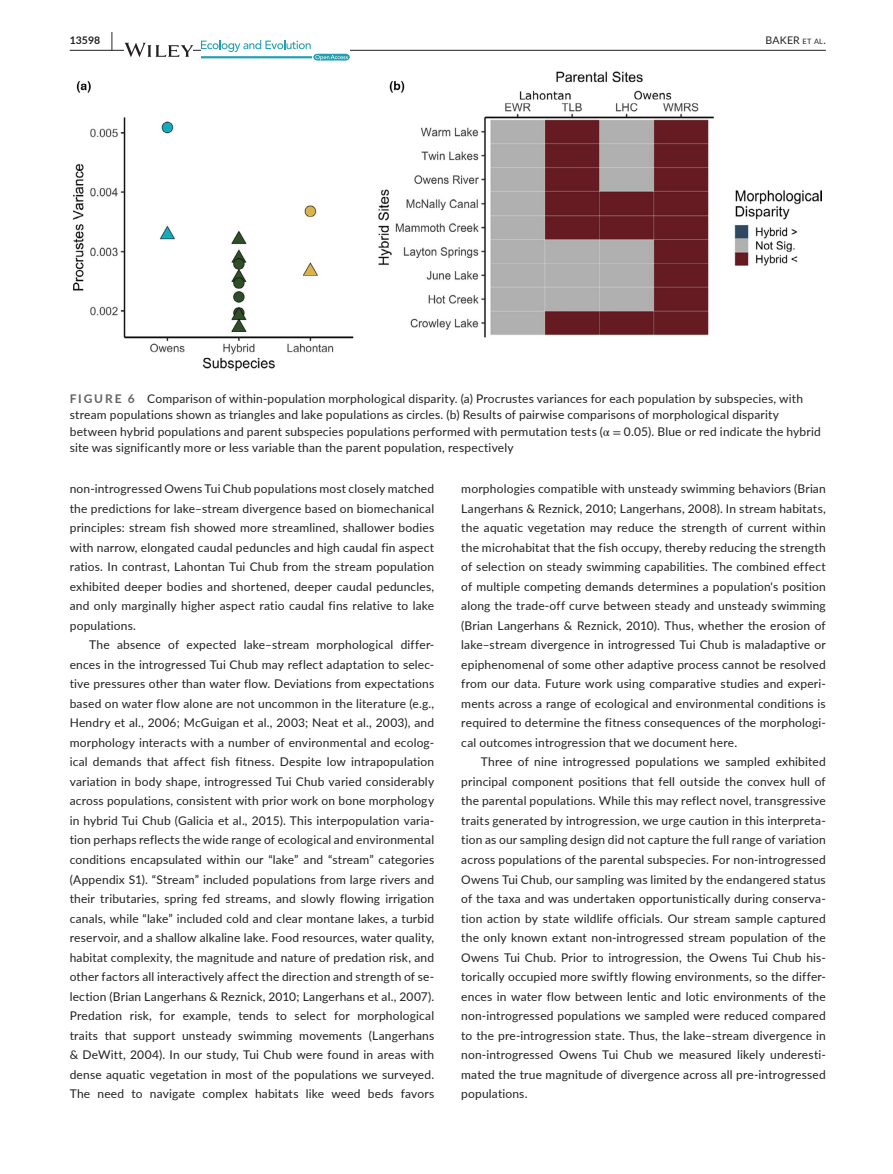
<style>
.page{position:relative;width:893px;height:1174px;background:#fff}
.page>*{position:absolute;margin:0;border:0;box-sizing:border-box;transform-origin:0 0}
.t1{font:12px/19.5px "Lato";letter-spacing:.015em;color:#231f20;text-align:justify}
.t2{font:10.5px "Lato";letter-spacing:.02em;color:#231f20}
.t3{font:700 10.5px "Lato";color:#231f20}
.s1{font-size:19.5px}
.s2{font-size:7.35px}
.s3{font-weight:700;color:#636366}
.s4{font-family:"STIX"}
</style>
<div class="page">
<hr style="left:70px;top:50px;width:756px;height:1px;background:#231f20">
<svg style="left:125px;top:43px;width:68px;height:14px"></svg>
<svg style="left:201px;top:40px;width:149px;height:21px"></svg>
<img style="left:74px;top:72px;width:748px;height:299px">
<p class="t3" style="left:70px;top:33px;width:45px">13598 <span class="s1">|</span></p>
<p class="t2" style="left:766px;top:33px;width:62px">BAKER <span class="s2">et al</span>.</p>
<p class="t1" style="left:70px;top:390px;width:753px;line-height:16.5px;text-align:left"><span class="s3">FIGURE 6</span> Comparison of within-population morphological disparity. (a) Procrustes variances for each population by subspecies, with stream populations shown as triangles and lake populations as circles. (b) Results of pairwise comparisons of morphological disparity between hybrid populations and parent subspecies populations performed with permutation tests (<span class="s4">α =</span> 0.05). Blue or red indicate the hybrid site was significantly more or less variable than the parent population, respectively</p>
<p class="t1" style="left:70px;top:479px;width:366px">non-introgressed Owens Tui Chub populations most closely matched the predictions for lake–stream divergence based on biomechanical principles: stream fish showed more streamlined, shallower bodies with narrow, elongated caudal peduncles and high caudal fin aspect ratios. In contrast, Lahontan Tui Chub from the stream population exhibited deeper bodies and shortened, deeper caudal peduncles, and only marginally higher aspect ratio caudal fins relative to lake populations.</p>
<p class="t1" style="left:70px;top:635px;width:366px;text-indent:20px">The absence of expected lake–stream morphological differ&shy;ences in the introgressed Tui Chub may reflect adaptation to selec&shy;tive pressures other than water flow. Deviations from expectations based on water flow alone are not uncommon in the literature (e.g., Hendry et al., 2006; McGuigan et al., 2003; Neat et al., 2003), and morphology interacts with a number of environmental and ecolog&shy;ical demands that affect fish fitness. Despite low intrapopulation variation in body shape, introgressed Tui Chub varied considerably across populations, consistent with prior work on bone morphology in hybrid Tui Chub (Galicia et al., 2015). This interpopulation varia&shy;tion perhaps reflects the wide range of ecological and environmental conditions encapsulated within our “lake” and “stream” categories (Appendix S1). “Stream” included populations from large rivers and their tributaries, spring fed streams, and slowly flowing irrigation canals, while “lake” included cold and clear montane lakes, a turbid reservoir, and a shallow alkaline lake. Food resources, water quality, habitat complexity, the magnitude and nature of predation risk, and other factors all interactively affect the direction and strength of se&shy;lection (Brian Langerhans &amp; Reznick, 2010; Langerhans et al., 2007).<br>Predation risk, for example, tends to select for morphological traits that support unsteady swimming movements (Langerhans &amp; DeWitt, 2004). In our study, Tui Chub were found in areas with dense aquatic vegetation in most of the populations we surveyed.<br>The need to navigate complex habitats like weed beds favors</p>
<p class="t1" style="left:461px;top:479px;width:366px">morphologies compatible with unsteady swimming behaviors (Brian Langerhans &amp; Reznick, 2010; Langerhans, 2008). In stream habitats, the aquatic vegetation may reduce the strength of current within the microhabitat that the fish occupy, thereby reducing the strength of selection on steady swimming capabilities. The combined effect of multiple competing demands determines a population's position along the trade-off curve between steady and unsteady swimming (Brian Langerhans &amp; Reznick, 2010). Thus, whether the erosion of lake–stream divergence in introgressed Tui Chub is maladaptive or epiphenomenal of some other adaptive process cannot be resolved from our data. Future work using comparative studies and experi&shy;ments across a range of ecological and environmental conditions is required to determine the fitness consequences of the morphologi&shy;cal outcomes introgression that we document here.</p>
<p class="t1" style="left:461px;top:752px;width:366px;text-indent:20px">Three of nine introgressed populations we sampled exhibited principal component positions that fell outside the convex hull of the parental populations. While this may reflect novel, transgressive traits generated by introgression, we urge caution in this interpreta&shy;tion as our sampling design did not capture the full range of variation across populations of the parental subspecies. For non-introgressed Owens Tui Chub, our sampling was limited by the endangered status of the taxa and was undertaken opportunistically during conserva&shy;tion action by state wildlife officials. Our stream sample captured the only known extant non-introgressed stream population of the Owens Tui Chub. Prior to introgression, the Owens Tui Chub his&shy;torically occupied more swiftly flowing environments, so the differ&shy;ences in water flow between lentic and lotic environments of the non-introgressed populations we sampled were reduced compared to the pre-introgression state. Thus, the lake–stream divergence in non-introgressed Owens Tui Chub we measured likely underesti&shy;mated the true magnitude of divergence across all pre-introgressed populations.</p>
</div>
